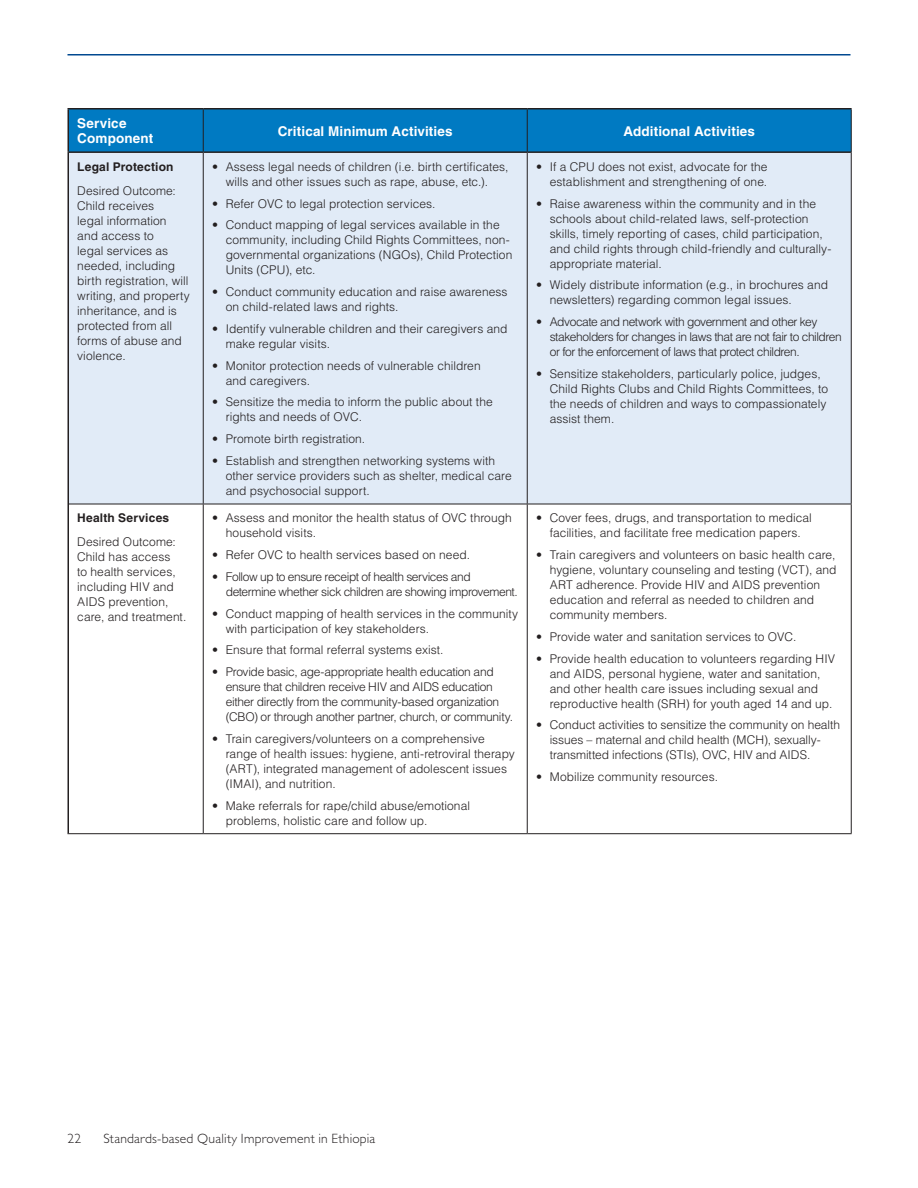
<style>
.page{position:relative;width:918px;height:1188px;background:#fff}
.page>*{position:absolute;margin:0;border:0;box-sizing:border-box;transform-origin:0 0}
.t1{font:700 13.5px/15px "Helvetica";letter-spacing:.01em;color:#fff}
.t2{font:300 13.5px "Gill Sans Std";letter-spacing:.015em;color:#231f20}
.t3{font:300 12px/15px "Helvetica";letter-spacing:.005em;color:#231f20}
.t4{font:300 12px/15px "Helvetica";letter-spacing:-.035em;color:#231f20}
.t5{font:300 12px/15px "Helvetica";letter-spacing:-.025em;color:#231f20}
.t6{font:700 12px "Helvetica";letter-spacing:.015em;color:#231f20}
</style>
<div class="page">
<hr style="left:68px;top:54px;width:782px;height:2px;background:#014990">
<div style="left:69px;top:110px;width:782px;height:41px;background:#007ac2"></div>
<div style="left:69px;top:153px;width:782px;height:351px;background:#e1ebf7"></div>
<hr style="left:203px;top:109px;width:1px;height:42px;background:#231f20">
<hr style="left:527px;top:109px;width:1px;height:42px;background:#231f20">
<hr style="left:851px;top:109px;width:1px;height:43px;background:#231f20">
<hr style="left:203px;top:153px;width:1px;height:351px;background:#231f20">
<hr style="left:527px;top:153px;width:1px;height:351px;background:#231f20">
<hr style="left:851px;top:152px;width:1px;height:352px;background:#231f20">
<hr style="left:69px;top:504px;width:134px;height:1px;background:#231f20">
<hr style="left:203px;top:504px;width:324px;height:1px;background:#231f20">
<hr style="left:203px;top:504px;width:1px;height:329px;background:#231f20">
<hr style="left:527px;top:504px;width:325px;height:1px;background:#231f20">
<hr style="left:527px;top:504px;width:1px;height:329px;background:#231f20">
<hr style="left:851px;top:504px;width:1px;height:329px;background:#231f20">
<hr style="left:68px;top:109px;width:1px;height:42px;background:#231f20">
<hr style="left:68px;top:153px;width:1px;height:351px;background:#231f20">
<hr style="left:68px;top:504px;width:1px;height:329px;background:#231f20">
<hr style="left:68px;top:108px;width:135px;height:2px;background:#231f20">
<hr style="left:203px;top:108px;width:324px;height:2px;background:#231f20">
<hr style="left:527px;top:108px;width:325px;height:2px;background:#231f20">
<hr style="left:68px;top:151px;width:135px;height:2px;background:#231f20">
<hr style="left:203px;top:151px;width:324px;height:2px;background:#231f20">
<hr style="left:527px;top:151px;width:324px;height:2px;background:#231f20">
<hr style="left:68px;top:833px;width:135px;height:1px;background:#231f20">
<hr style="left:203px;top:833px;width:324px;height:1px;background:#231f20">
<hr style="left:527px;top:833px;width:325px;height:1px;background:#231f20">
<p class="t1" style="left:77px;top:116px;width:78px">Service<br>Component</p>
<p class="t1" style="left:278px;top:123px;width:177px">Critical Minimum Activities</p>
<p class="t1" style="left:623px;top:123px;width:133px">Additional Activities</p>
<p class="t6" style="left:77px;top:159px;width:98px">Legal Protection</p>
<p class="t3" style="left:77px;top:183px;width:114px">Desired Outcome:<br>Child receives<br>legal information and access to<br>legal services as needed, including birth registration, will writing, and property inheritance, and is protected from all forms of abuse and violence.</p>
<p class="t3" style="left:536px;top:159px;width:233px;text-align:right">• If a CPU does not exist, advocate for the establishment and strengthening of one.</p>
<p class="t3" style="left:550px;top:196px;width:283px;text-indent:-14px">• Raise awareness within the community and in the schools about child-related laws, self-protection skills, timely reporting of cases, child participation, and child rights through child-friendly and culturally&shy;appropriate material.</p>
<p class="t3" style="left:550px;top:277px;width:280px;text-indent:-14px">• Widely distribute information (e.g., in brochures and newsletters) regarding common legal issues.</p>
<p class="t4" style="left:550px;top:314px;width:294px;text-indent:-14px">• Advocate and network with government and other key stakeholders for changes in laws that are not fair to children or for the enforcement of laws that protect children.</p>
<p class="t3" style="left:550px;top:366px;width:280px;text-indent:-14px">• Sensitize stakeholders, particularly police, judges, Child Rights Clubs and Child Rights Committees, to the needs of children and ways to compassionately assist them.</p>
<p class="t3" style="left:212px;top:159px;width:298px;text-align:center">• Assess legal needs of children (i.e. birth certificates, wills and other issues such as rape, abuse, etc.).</p>
<p class="t3" style="left:212px;top:196px;width:225px">• Refer OVC to legal protection services.</p>
<p class="t3" style="left:226px;top:217px;width:288px;text-indent:-14px">• Conduct mapping of legal services available in the community, including Child Rights Committees, non&shy;governmental organizations (NGOs), Child Protection Units (CPU), etc.</p>
<p class="t3" style="left:226px;top:284px;width:283px;text-indent:-14px">• Conduct community education and raise awareness on child-related laws and rights.</p>
<p class="t3" style="left:226px;top:321px;width:283px;text-indent:-14px">• Identify vulnerable children and their caregivers and make regular visits.</p>
<p class="t3" style="left:226px;top:358px;width:256px;text-indent:-14px">• Monitor protection needs of vulnerable children and caregivers.</p>
<p class="t3" style="left:226px;top:394px;width:269px;text-indent:-14px">• Sensitize the media to inform the public about the rights and needs of OVC.</p>
<p class="t3" style="left:212px;top:431px;width:155px">• Promote birth registration.</p>
<p class="t3" style="left:226px;top:453px;width:288px;text-indent:-14px">• Establish and strengthen networking systems with other service providers such as shelter, medical care and psychosocial support.</p>
<p class="t6" style="left:77px;top:511px;width:94px">Health Services</p>
<p class="t3" style="left:77px;top:534px;width:111px">Desired Outcome:<br>Child has access<br>to health services, including HIV and<br>AIDS prevention, care, and treatment.</p>
<p class="t3" style="left:226px;top:510px;width:288px;text-indent:-14px">• Assess and monitor the health status of OVC through household visits.</p>
<p class="t3" style="left:212px;top:547px;width:259px">• Refer OVC to health services based on need.</p>
<p class="t4" style="left:226px;top:569px;width:293px;text-indent:-14px">• Follow up to ensure receipt of health services and determine whether sick children are showing improvement.</p>
<p class="t3" style="left:226px;top:606px;width:294px;text-indent:-14px">• Conduct mapping of health services in the community with participation of key stakeholders.</p>
<p class="t3" style="left:212px;top:642px;width:233px">• Ensure that formal referral systems exist.</p>
<p class="t5" style="left:226px;top:664px;width:289px;text-indent:-14px">• Provide basic, age-appropriate health education and ensure that children receive HIV and AIDS education either directly from the community-based organization (CBO) or through another partner, church, or community.</p>
<p class="t3" style="left:226px;top:731px;width:291px;text-indent:-14px">• Train caregivers/volunteers on a comprehensive range of health issues: hygiene, anti-retroviral therapy (ART), integrated management of adolescent issues (IMAI), and nutrition.</p>
<p class="t3" style="left:226px;top:797px;width:246px;text-indent:-14px">• Make referrals for rape/child abuse/emotional problems, holistic care and follow up.</p>
<p class="t3" style="left:536px;top:510px;width:277px;text-align:center">• Cover fees, drugs, and transportation to medical facilities, and facilitate free medication papers.</p>
<p class="t3" style="left:550px;top:547px;width:288px;text-indent:-14px">• Train caregivers and volunteers on basic health care, hygiene, voluntary counseling and testing (VCT), and ART adherence. Provide HIV and AIDS prevention education and referral as needed to children and community members.</p>
<p class="t3" style="left:536px;top:629px;width:262px">• Provide water and sanitation services to OVC.</p>
<p class="t3" style="left:550px;top:650px;width:287px;text-indent:-14px">• Provide health education to volunteers regarding HIV and AIDS, personal hygiene, water and sanitation, and other health care issues including sexual and reproductive health (SRH) for youth aged 14 and up.</p>
<p class="t3" style="left:550px;top:717px;width:292px;text-indent:-14px">• Conduct activities to sensitize the community on health issues – maternal and child health (MCH), sexually&shy;transmitted infections (STIs), OVC, HIV and AIDS.</p>
<p class="t3" style="left:536px;top:769px;width:183px">• Mobilize community resources.</p>
<p class="t2" style="left:68px;top:1131px;width:15px">22</p>
<p class="t2" style="left:104px;top:1131px;width:273px">Standards-based Quality Improvement in Ethiopia</p>
</div>
